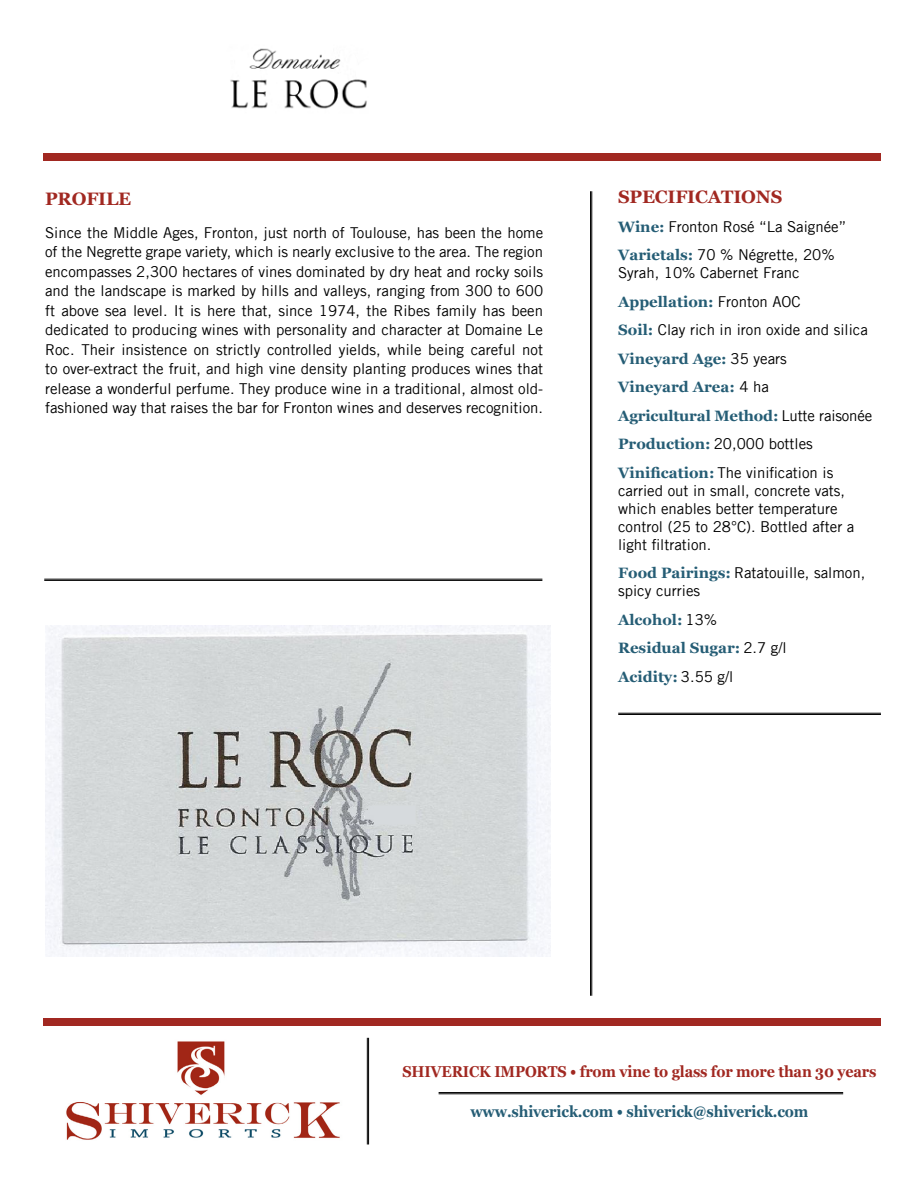
<style>
.page{position:relative;width:918px;height:1188px;background:#fff}
.page>*{position:absolute;margin:0;border:0;box-sizing:border-box;transform-origin:0 0}
.t1{font:700 18px "Georgia";letter-spacing:-.01em;color:#a12821}
.t2{font:700 15.75px "Georgia";letter-spacing:-.01em;color:#a12821;scale:.91 1}
.t3{font:700 15.75px "Georgia";letter-spacing:-.01em;color:#255d75;scale:.91 1}
.t4{font:15px/19.5px "Trade Gothic LT";color:#000}
.t5{font:700 15px/28.5px "Georgia";color:#255d75}
.s1{font-family:"Georgia";font-weight:700;color:#255d75}
.s2{font-family:"Trade Gothic LT";font-weight:400;color:#000}
</style>
<div class="page">
<img style="left:230px;top:48px;width:137px;height:61px">
<img style="left:45px;top:626px;width:505px;height:331px">
<hr style="left:618px;top:713px;width:263px;height:1px;background:#000">
<hr style="left:618px;top:714px;width:263px;height:1px;background:#000">
<hr style="left:439px;top:1092px;width:404px;height:1px;background:#000">
<hr style="left:439px;top:1094px;width:404px;height:1px;background:#000">
<div style="left:44px;top:153px;width:837px;height:7px;background:#a12821"></div>
<hr style="left:44px;top:579px;width:498px;height:1px;background:#000">
<hr style="left:44px;top:580px;width:498px;height:1px;background:#000">
<div style="left:44px;top:1018px;width:837px;height:7px;background:#a12821"></div>
<img style="left:66px;top:1041px;width:274px;height:99px">
<hr style="left:590px;top:191px;width:1px;height:805px;background:#000">
<hr style="left:592px;top:191px;width:1px;height:805px;background:#000">
<hr style="left:367px;top:1038px;width:1px;height:106px;background:#000">
<hr style="left:368px;top:1038px;width:1px;height:106px;background:#000">
<p class="t1" style="left:45px;top:185px;width:88px">PROFILE</p>
<p class="t4" style="left:45px;top:223px;width:500px;text-align:justify">Since the Middle Ages, Fronton, just north of Toulouse, has been the home of the Negrette grape variety, which is nearly exclusive to the area. The region encompasses 2,300 hectares of vines dominated by dry heat and rocky soils and the landscape is marked by hills and valleys, ranging from 300 to 600 ft above sea level. It is here that, since 1974, the Ribes family has been dedicated to producing wines with personality and character at Domaine Le Roc. Their insistence on strictly controlled yields, while being careful not to over-extract the fruit, and high vine density planting produces wines that release a wonderful perfume. They produce wine in a traditional, almost old&shy;fashioned way that raises the bar for Fronton wines and deserves recognition.</p>
<p class="t1" style="left:618px;top:184px;width:166px">SPECIFICATIONS</p>
<p class="t4" style="left:618px;top:212px;width:230px;line-height:28.5px"><span class="s1">Wine:</span> Fronton Rosé “La Saignée”<br><span class="s1">Varietals:</span> 70 % Négrette, 20%</p>
<p class="t4" style="left:618px;top:263px;width:183px">Syrah, 10% Cabernet Franc</p>
<p class="t5" style="left:618px;top:287px;width:184px">Appellation: <span class="s2">Fronton AOC</span></p>
<p class="t4" style="left:618px;top:320px;width:251px"><span class="s1">Soil:</span> Clay rich in iron oxide and silica</p>
<p class="t5" style="left:618px;top:344px;width:256px">Vineyard Age: <span class="s2">35 years<br></span>Vineyard Area: <span class="s2">4 ha<br></span>Agricultural Method: <span class="s2">Lutte raisonée</span></p>
<p class="t4" style="left:618px;top:430px;width:217px;line-height:28.5px"><span class="s1">Production:</span> 20,000 bottles<br><span class="s1">Vinification:</span> The vinification is</p>
<p class="t4" style="left:618px;top:481px;width:238px;line-height:18px">carried out in small, concrete vats, which enables better temperature control (25 to 28°C). Bottled after a light filtration.</p>
<p class="t4" style="left:618px;top:564px;width:249px;line-height:18px"><span class="s1">Food Pairings:</span> Ratatouille, salmon, spicy curries</p>
<p class="t5" style="left:618px;top:605px;width:170px">Alcohol: <span class="s2">13%<br></span>Residual Sugar: <span class="s2">2.7 g/l<br></span>Acidity: <span class="s2">3.55 g/l</span></p>
<p class="t2" style="left:402px;top:1060px;width:523px">SHIVERICK IMPORTS • from vine to glass for more than 30 years</p>
<p class="t3" style="left:470px;top:1100px;width:373px">www.shiverick.com • shiverick@shiverick.com</p>
</div>
